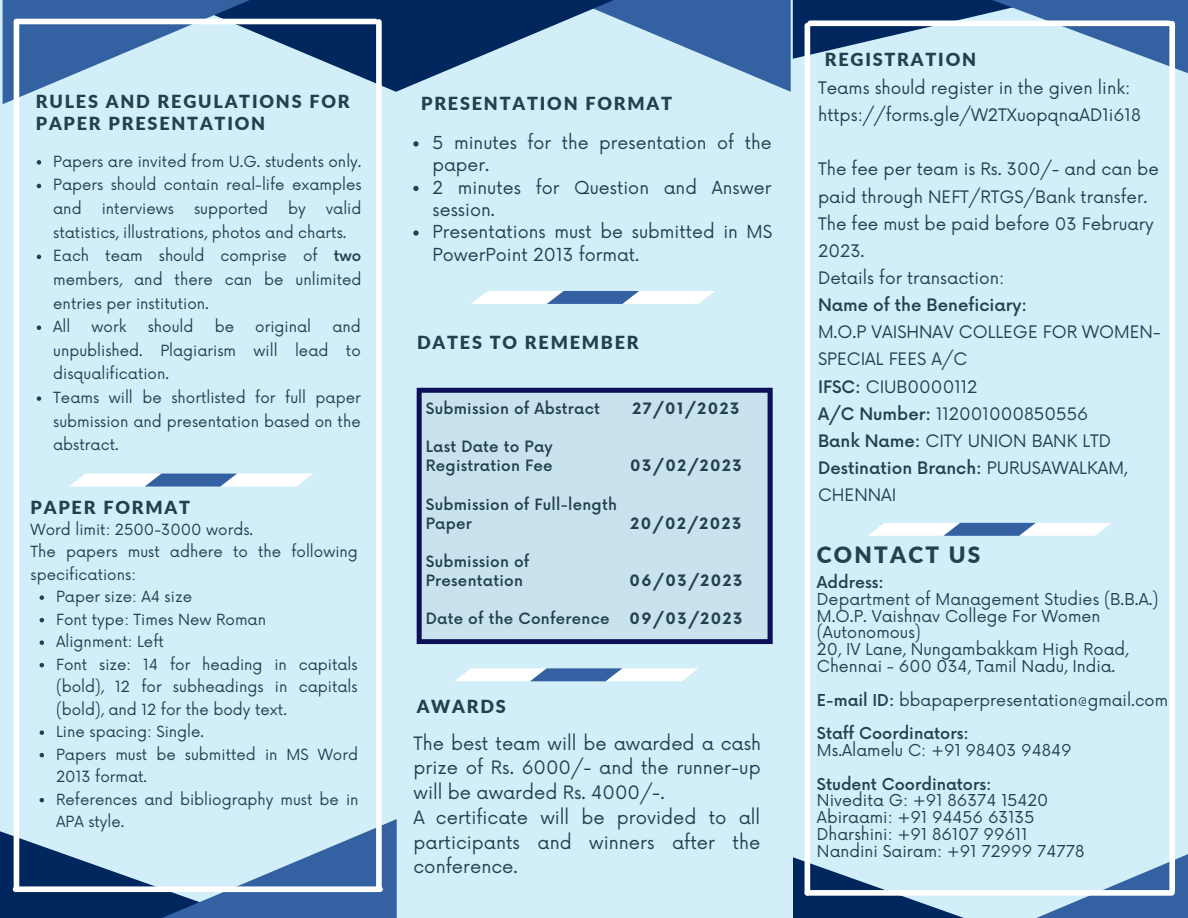
<style>
.page{position:relative;width:1188px;height:918px;background:#d2eef8}
.page>*{position:absolute;margin:0;border:0;box-sizing:border-box;transform-origin:0 0}
.t1{font:900 22.5px "Lato";letter-spacing:.1em;color:#224050}
.t2{font:18px/24.8px "Now";color:#224050}
.t3{font:900 18px/22.5px "Lato";letter-spacing:.1em;color:#224050}
.t4{font:17.4px/22.4px "Now";color:#224050}
.t5{font:16.8px/27.2px "Now";color:#224050}
.t6{font:500 16.8px "Now";color:#224050}
.t7{font:16.05px/16.8px "Now";color:#224050}
.t8{font:500 16.05px "Now";color:#224050}
.t9{font:700 15.3px "Now";letter-spacing:.1em;color:#224050}
.t10{font:500 15.15px/19.2px "Now";letter-spacing:.015em;color:#224050}
.t11{font:15px/23.7px "Now";color:#224050}
.s1{font-weight:500}
</style>
<div class="page">
<svg style="left:3px;top:0;width:392px;height:104px"></svg>
<svg style="left:793px;top:849px;width:395px;height:69px"></svg>
<svg style="left:69px;top:474px;width:243px;height:13px;background:#bdcde2"></svg>
<svg style="left:793px;top:0;width:157px;height:59px;fill:#00275d"></svg>
<svg style="left:950px;top:0;width:238px;height:73px"></svg>
<div style="left:810px;top:20px;width:359px;height:6px;background:#fff"></div>
<div style="left:1169px;top:24px;width:6px;height:867px;background:#fff"></div>
<div style="left:805px;top:26px;width:5px;height:867px;background:#fff"></div>
<div style="left:807px;top:890px;width:365px;height:6px;background:#fff"></div>
<svg style="left:37px;top:160px;width:4px;height:5px"></svg>
<svg style="left:37px;top:184px;width:4px;height:4px"></svg>
<svg style="left:37px;top:255px;width:4px;height:4px"></svg>
<svg style="left:37px;top:325px;width:4px;height:5px"></svg>
<svg style="left:37px;top:396px;width:4px;height:5px"></svg>
<div style="left:16px;top:19px;width:359px;height:5px;background:#fff"></div>
<svg style="left:0;top:819px;width:397px;height:99px"></svg>
<div style="left:14px;top:22px;width:5px;height:867px;background:#fff"></div>
<div style="left:376px;top:22px;width:6px;height:867px;background:#fff"></div>
<div style="left:16px;top:886px;width:364px;height:6px;background:#fff"></div>
<svg style="left:40px;top:595px;width:4px;height:5px"></svg>
<svg style="left:40px;top:618px;width:4px;height:4px"></svg>
<svg style="left:40px;top:640px;width:4px;height:5px"></svg>
<svg style="left:40px;top:663px;width:4px;height:4px"></svg>
<svg style="left:40px;top:730px;width:4px;height:5px"></svg>
<svg style="left:40px;top:753px;width:4px;height:4px"></svg>
<svg style="left:40px;top:798px;width:4px;height:4px"></svg>
<svg style="left:413px;top:141px;width:6px;height:6px"></svg>
<svg style="left:413px;top:186px;width:6px;height:5px"></svg>
<svg style="left:413px;top:230px;width:6px;height:6px"></svg>
<svg style="left:396px;top:0;width:393px;height:92px"></svg>
<svg style="left:417px;top:388px;width:356px;height:256px;fill:#c9e3ee"></svg>
<svg style="left:455px;top:668px;width:243px;height:13px;background:#bdcde1"></svg>
<svg style="left:471px;top:291px;width:244px;height:13px;background:#bccce1"></svg>
<svg style="left:868px;top:523px;width:243px;height:13px;background:#bccde1"></svg>
<p class="t3" style="left:36px;top:89px;width:315px">RULES AND REGULATIONS FOR<br>PAPER PRESENTATION</p>
<p class="t11" style="left:53px;top:150px;width:310px;text-align:justify">Papers are invited from U.G. students only.<br>Papers should contain real-life examples and</p>
<p class="t11" style="left:53px;top:198px;width:310px;text-indent:273px">valid statistics, illustrations, photos and charts.<br>Each team should comprise of <span class="s1">two </span>members, and there can be unlimited entries per institution.<br>All</p>
<p class="t11" style="left:102px;top:198px;width:74px">interviews</p>
<p class="t11" style="left:194px;top:198px;width:76px">supported</p>
<p class="t11" style="left:288px;top:198px;width:19px">by</p>
<p class="t11" style="left:53px;top:316px;width:309px;text-indent:279px">and unpublished. Plagiarism will lead to disqualification.<br>Teams will be shortlisted for full paper submission and presentation based on the abstract.</p>
<p class="t11" style="left:92px;top:316px;width:36px">work</p>
<p class="t11" style="left:148px;top:316px;width:47px">should</p>
<p class="t11" style="left:215px;top:316px;width:21px">be</p>
<p class="t11" style="left:255px;top:316px;width:57px">original</p>
<p class="t3" style="left:31px;top:495px;width:161px">PAPER FORMAT</p>
<p class="t11" style="left:31px;top:519px;width:329px;line-height:22.5px">Word limit: 2500-3000 words.<br>The papers must adhere to the following specifications:</p>
<p class="t11" style="left:56px;top:586px;width:304px;line-height:22.5px">Paper size: A4 size<br>Font type: Times New Roman<br>Alignment: Left<br>Font size: 14 for heading in capitals (bold), 12 for subheadings in capitals (bold), and 12 for the body text.<br>Line spacing: Single.<br>Papers must be submitted in MS Word<br>2013 format.<br>References and bibliography must be in<br>APA style.</p>
<p class="t3" style="left:421px;top:92px;width:253px">PRESENTATION FORMAT</p>
<p class="t4" style="left:433px;top:133px;width:341px">5 minutes for the presentation of the paper.<br>2 minutes for Question and Answer session.<br>Presentations must be submitted in MS<br>PowerPoint 2013 format.</p>
<p class="t3" style="left:417px;top:331px;width:223px">DATES TO REMEMBER</p>
<p class="t10" style="left:426px;top:400px;width:176px">Submission of Abstract</p>
<p class="t10" style="left:426px;top:438px;width:128px">Last Date to Pay<br>Registration Fee</p>
<p class="t10" style="left:426px;top:495px;width:193px">Submission of Full-length<br>Paper</p>
<p class="t10" style="left:426px;top:553px;width:105px">Submission of<br>Presentation</p>
<p class="t10" style="left:426px;top:610px;width:185px">Date of the Conference</p>
<p class="t9" style="left:633px;top:400px;width:108px">27/01/2023</p>
<p class="t9" style="left:630px;top:457px;width:113px">03/02/2023</p>
<p class="t9" style="left:631px;top:515px;width:113px">20/02/2023</p>
<p class="t9" style="left:629px;top:572px;width:115px">06/03/2023</p>
<p class="t9" style="left:629px;top:610px;width:115px">09/03/2023</p>
<p class="t3" style="left:417px;top:695px;width:91px">AWARDS</p>
<p class="t2" style="left:414px;top:732px;width:349px">The best team will be awarded a cash prize of Rs. 6000/- and the runner-up will be awarded Rs. 4000/-.<br>A certificate will be provided to all participants and winners after the conference.</p>
<p class="t3" style="left:825px;top:48px;width:153px">REGISTRATION</p>
<p class="t5" style="left:818px;top:75px;width:324px">Teams should register in the given link: https://forms.gle/W2TXuopqnaAD1i618</p>
<p class="t5" style="left:818px;top:157px;width:342px">The fee per team is Rs. 300/- and can be paid through NEFT/RTGS/Bank transfer.<br>The fee must be paid before 03 February<br>2023.<br>Details for transaction:</p>
<p class="t6" style="left:818px;top:296px;width:211px">Name of the Beneficiary:</p>
<p class="t5" style="left:818px;top:320px;width:344px">M.O.P VAISHNAV COLLEGE FOR WOMEN-<br>SPECIAL FEES A/C<br><span class="s1">IFSC:</span> CIUB0000112<br><span class="s1">A/C Number:</span> 112001000850556<br><span class="s1">Bank Name:</span> CITY UNION BANK LTD<br><span class="s1">Destination Branch:</span> PURUSAWALKAM,<br>CHENNAI</p>
<h1 class="t1" style="left:817px;top:541px;width:165px">CONTACT US</h1>
<p class="t8" style="left:817px;top:574px;width:69px">Address:</p>
<p class="t7" style="left:817px;top:591px;width:343px">Department of Management Studies (B.B.A.)<br>M.O.P. Vaishnav College For Women (Autonomous)<br>20, IV Lane, Nungambakkam High Road, Chennai - 600 034, Tamil Nadu, India.</p>
<p class="t7" style="left:817px;top:684px;width:353px;line-height:33.6px"><span class="s1">E-mail ID:</span> bbapaperpresentation@gmail.com<br><span class="s1">Staff Coordinators:</span></p>
<p class="t7" style="left:817px;top:743px;width:256px">Ms.Alamelu C: +91 98403 94849</p>
<p class="t8" style="left:817px;top:775px;width:176px">Student Coordinators:</p>
<p class="t7" style="left:817px;top:793px;width:269px">Nivedita G: +91 86374 15420<br>Abiraami: +91 94456 63135<br>Dharshini: +91 86107 99611<br>Nandini Sairam: +91 72999 74778</p>
</div>
